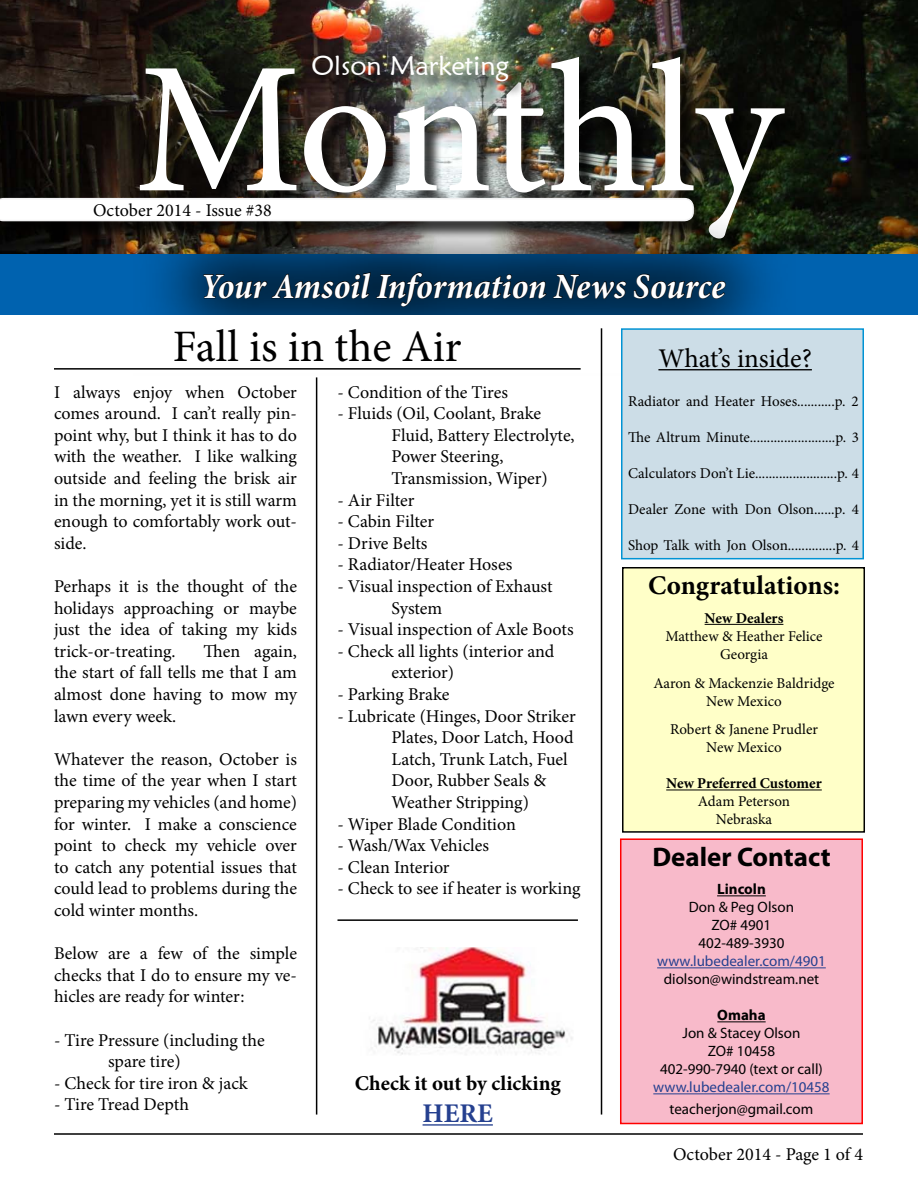
<style>
.page{position:relative;width:918px;height:1188px;background:#fff}
.page>*{position:absolute;margin:0;border:0;box-sizing:border-box;transform-origin:0 0}
.t1{font:187.5px "Minion Pro";letter-spacing:-.01em;color:#fff}
.t2{font:45px "Minion Pro";color:#000}
.t3{font:italic 700 condensed 36px "Minion Pro";letter-spacing:-.005em;color:#fff}
.t4{font:700 27px "Minion Pro";letter-spacing:-.005em;color:#000}
.t5{font:27px "Maiandra GD";color:#fff}
.t6{font:27px "Minion Pro";color:#000}
.t7{font:700 27px "Myriad Pro";color:#000}
.t8{font:700 27px "Minion Pro";color:#25408f}
.t9{font:700 21px "Minion Pro";color:#000}
.t10{font:18px/21.6px "Minion Pro";color:#000;text-align:justify}
.t11{font:15px/18px "Minion Pro";color:#000;text-align:center}
.t12{font:15px/18px "Myriad Pro";color:#000;text-align:center}
.t13{font:15px "Myriad Pro";color:#25408f}
.t14{font:700 15px "Minion Pro";letter-spacing:-.005em;color:#000}
.t15{font:700 15px "Myriad Pro";color:#000}
</style>
<div class="page">
<img style="left:0;top:0;width:918px;height:254px">
<div style="left:142px;top:60px;width:661px;height:197px;background:#000;opacity:.75"></div>
<div style="left:0;top:254px;width:918px;height:61px;background:#0062af"></div>
<svg style="left:133px;top:201px;width:663px;height:174px"></svg>
<svg style="left:203px;top:272px;width:344px;height:35px;background:#002543"></svg>
<svg style="left:553px;top:274px;width:74px;height:25px;background:#00213b"></svg>
<svg style="left:634px;top:273px;width:92px;height:26px;background:#002645"></svg>
<div style="left:0;top:316px;width:918px;height:57px;background:#fff"></div>
<div style="left:315px;top:58px;width:211px;height:40px;background:#000;opacity:.75"></div>
<div style="left:0;top:200px;width:712px;height:40px;background:#000;opacity:.75"></div>
<svg style="left:0;top:198px;width:694px;height:23px"></svg>
<div style="left:621px;top:328px;width:243px;height:231px;background:#ccdde7;border:2px solid #0093d4"></div>
<hr style="left:658px;top:369px;width:154px;height:1px;background:#000">
<hr style="left:316px;top:377px;width:1px;height:738px;background:#000">
<hr style="left:601px;top:328px;width:1px;height:787px;background:#000">
<hr style="left:54px;top:1133px;width:809px;height:2px;background:#000">
<hr style="left:54px;top:368px;width:527px;height:2px;background:#000">
<hr style="left:423px;top:1124px;width:70px;height:2px;background:#25408f">
<div style="left:620px;top:838px;width:243px;height:286px;background:#f8baca;border:2px solid #f00"></div>
<hr style="left:717px;top:895px;width:49px;height:1px;background:#000">
<hr style="left:657px;top:967px;width:169px;height:1px;background:#25408f">
<hr style="left:717px;top:1021px;width:49px;height:1px;background:#000">
<hr style="left:653px;top:1093px;width:177px;height:1px;background:#25408f">
<div style="left:623px;top:568px;width:241px;height:264px;background:#ffffc8"></div>
<div style="left:622px;top:567px;width:243px;height:266px;border:2px solid #000"></div>
<hr style="left:705px;top:624px;width:78px;height:1px;background:#000">
<hr style="left:666px;top:790px;width:156px;height:1px;background:#000">
<img style="left:371px;top:947px;width:202px;height:108px">
<hr style="left:338px;top:919px;width:240px;height:2px;background:#000">
<h3 class="t5" style="left:312px;top:49px;width:199px">Olson Marketing</h3>
<h1 class="t1" style="left:135px;top:5px;width:648px">Monthly</h1>
<h3 class="t3" style="left:200px;top:261px;width:526px">Your Amsoil Information News Source</h3>
<p class="t10" style="left:93px;top:200px;width:180px">October 2014 - Issue #38</p>
<h2 class="t2" style="left:173px;top:317px;width:290px">Fall is in the Air</h2>
<p class="t10" style="left:54px;top:381px;width:245px">I always enjoy when October comes around. I can’t really pin&shy;point why, but I think it has to do with the weather. I like walking outside and feeling the brisk air in the morning, yet it is still warm enough to comfortably work out&shy;side.</p>
<p class="t10" style="left:54px;top:576px;width:245px">Perhaps it is the thought of the holidays approaching or maybe just the idea of taking my kids trick-or-treating.</p>
<p class="t10" style="left:338px;top:381px;width:172px">- Condition of the Tires</p>
<p class="t10" style="left:392px;top:403px;width:185px;text-align:left;text-indent:-54px">- Fluids (Oil, Coolant, Brake<br>Fluid, Battery Electrolyte,<br>Power Steering,<br>Transmission, Wiper)</p>
<p class="t10" style="left:337px;top:489px;width:78px">- Air Filter</p>
<p class="t10" style="left:337px;top:511px;width:98px">- Cabin Filter</p>
<p class="t10" style="left:337px;top:532px;width:92px">- Drive Belts</p>
<p class="t10" style="left:337px;top:554px;width:176px">- Radiator/Heater Hoses</p>
<p class="t10" style="left:392px;top:576px;width:163px;text-indent:-54px">- Visual inspection of Exhaust<br>System</p>
<p class="t10" style="left:338px;top:619px;width:238px">- Visual inspection of Axle Boots</p>
<p class="t10" style="left:392px;top:640px;width:164px;text-indent:-54px">- Check all lights (interior and exterior)</p>
<p class="t10" style="left:337px;top:684px;width:114px">- Parking Brake</p>
<p class="t10" style="left:392px;top:705px;width:186px;text-align:left;text-indent:-54px">- Lubricate (Hinges, Door Striker<br>Plates, Door Latch, Hood<br>Latch, Trunk Latch, Fuel<br>Door, Rubber Seals &amp;<br>Weather Stripping)</p>
<p class="t10" style="left:338px;top:813px;width:180px">- Wiper Blade Condition</p>
<p class="t10" style="left:338px;top:835px;width:153px">- Wash/Wax Vehicles</p>
<p class="t10" style="left:338px;top:856px;width:114px">- Clean Interior</p>
<p class="t10" style="left:338px;top:878px;width:245px">- Check to see if heater is working</p>
<p class="t10" style="left:54px;top:640px;width:245px;text-indent:150px">Then again, the start of fall tells me that I am almost done having to mow my lawn every week.</p>
<p class="t10" style="left:54px;top:748px;width:245px">Whatever the reason, October is the time of the year when I start preparing my vehicles (and home) for winter. I make a conscience point to check my vehicle over to catch any potential issues that could lead to problems during the cold winter months.</p>
<p class="t10" style="left:54px;top:943px;width:245px">Below are a few of the simple checks that I do to ensure my ve&shy;hicles are ready for winter:</p>
<p class="t10" style="left:108px;top:1029px;width:158px;text-indent:-54px">- Tire Pressure (including the spare tire)</p>
<p class="t10" style="left:54px;top:1072px;width:195px">- Check for tire iron &amp; jack</p>
<p class="t10" style="left:54px;top:1094px;width:137px">- Tire Tread Depth</p>
<p class="t9" style="left:355px;top:1068px;width:208px">Check it out by clicking</p>
<h3 class="t8" style="left:423px;top:1095px;width:72px">HERE</h3>
<h3 class="t6" style="left:658px;top:340px;width:155px">What’s inside?</h3>
<p class="t11" style="left:628px;top:392px;width:232px">Radiator and Heater Hoses...........p. 2</p>
<p class="t11" style="left:628px;top:428px;width:232px">The Altrum Minute.........................p. 3</p>
<p class="t11" style="left:628px;top:464px;width:232px">Calculators Don’t Lie........................p. 4</p>
<p class="t11" style="left:628px;top:500px;width:232px">Dealer Zone with Don Olson......p. 4</p>
<p class="t11" style="left:628px;top:536px;width:232px">Shop Talk with Jon Olson..............p. 4</p>
<h3 class="t4" style="left:648px;top:566px;width:193px">Congratulations:</h3>
<p class="t14" style="left:705px;top:608px;width:80px">New Dealers</p>
<p class="t11" style="left:666px;top:627px;width:159px">Matthew &amp; Heather Felice<br>Georgia</p>
<p class="t11" style="left:653px;top:674px;width:183px">Aaron &amp; Mackenzie Baldridge<br>New Mexico</p>
<p class="t11" style="left:670px;top:721px;width:149px">Robert &amp; Janene Prudler<br>New Mexico</p>
<p class="t14" style="left:666px;top:773px;width:157px">New Preferred Customer</p>
<p class="t11" style="left:698px;top:793px;width:94px">Adam Peterson<br>Nebraska</p>
<h3 class="t7" style="left:652px;top:839px;width:180px">Dealer Contact</h3>
<p class="t15" style="left:717px;top:880px;width:50px">Lincoln</p>
<p class="t12" style="left:689px;top:898px;width:107px">Don &amp; Peg Olson<br>ZO# 4901<br>402-489-3930</p>
<p class="t13" style="left:657px;top:952px;width:170px">www.lubedealer.com/4901</p>
<p class="t12" style="left:664px;top:970px;width:157px">diolson@windstream.net</p>
<p class="t15" style="left:717px;top:1006px;width:50px">Omaha</p>
<p class="t12" style="left:660px;top:1024px;width:164px">Jon &amp; Stacey Olson<br>ZO# 10458<br>402-990-7940 (text or call)</p>
<p class="t13" style="left:653px;top:1078px;width:178px">www.lubedealer.com/10458</p>
<p class="t12" style="left:670px;top:1100px;width:145px">teacherjon@gmail.com</p>
<p class="t10" style="left:673px;top:1144px;width:191px">October 2014 - Page 1 of 4</p>
</div>
